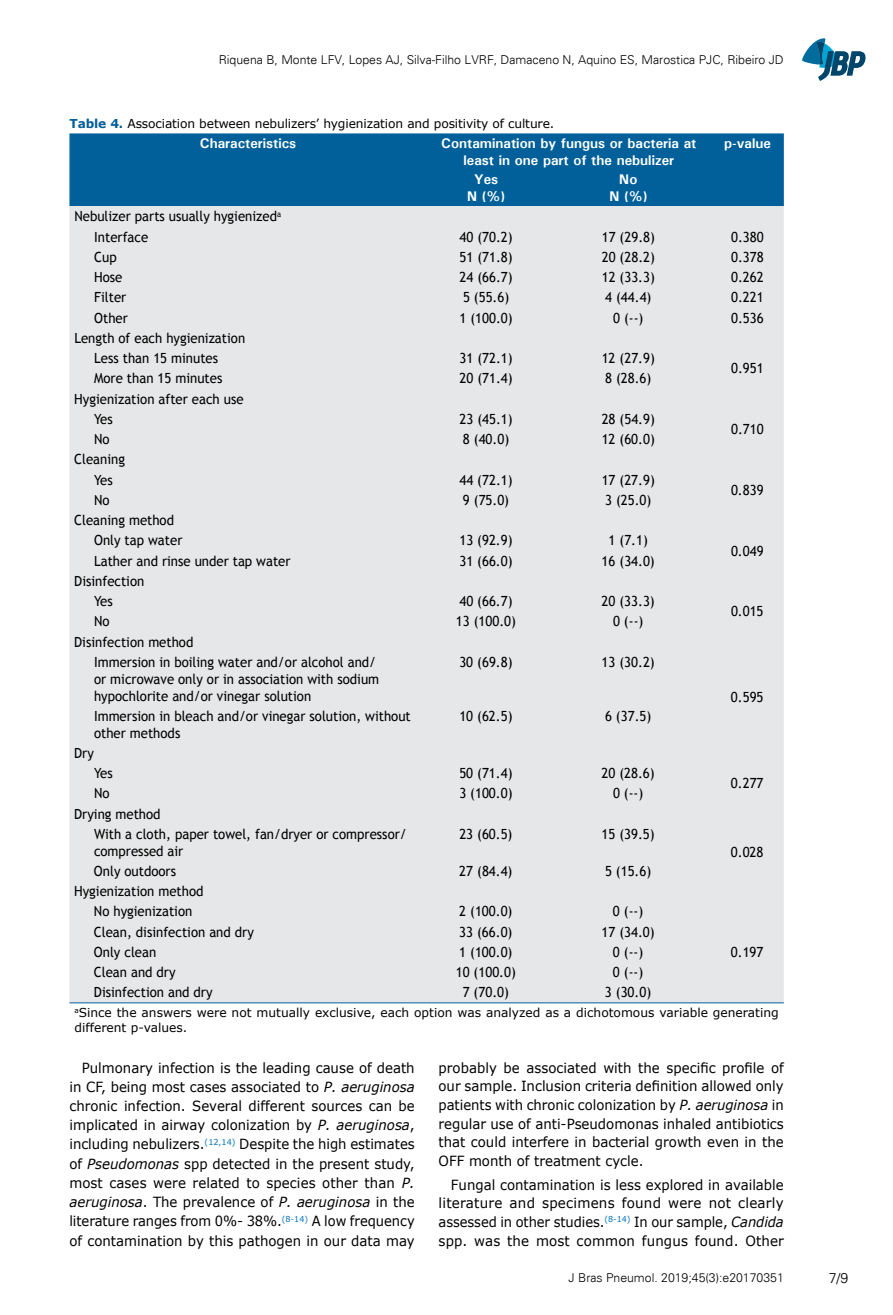
<style>
.page{position:relative;width:893px;height:1315px;background:#fff}
.page>*{position:absolute;margin:0;border:0;box-sizing:border-box;transform-origin:0 0}
.t1{font:14px/20.3px "Trebuchet MS";color:#000;scale:.94 1}
.t2{font:14px/19.2px "Verdana";color:#000;text-align:justify;scale:.95 1}
.t3{font:700 14px/16.8px "Univers";color:#fff;text-align:center}
.t4{font:300 14px "Univers";color:#000}
.t5{font:12.25px/14.7px "Verdana";color:#000}
.t6{font:300 12.25px "Univers";color:#000}
.s1{font-weight:700;color:#01609a}
.s2{font-style:italic}
</style>
<div class="page">
<svg style="left:802px;top:38px;width:64px;height:43px"></svg>
<div style="left:69px;top:133px;width:715px;height:73px;background:#01609a"></div>
<div style="left:69px;top:206px;width:715px;height:796px;background:#e6e7e8"></div>
<hr style="left:69px;top:1002px;width:358px;height:1px;background:#01609a">
<hr style="left:427px;top:1002px;width:119px;height:1px;background:#01609a">
<hr style="left:546px;top:1002px;width:165px;height:1px;background:#01609a">
<hr style="left:711px;top:1002px;width:73px;height:1px;background:#01609a">
<p class="t6" style="left:219px;top:52px;width:567px">Riquena B, Monte LFV, Lopes AJ, Silva-Filho LVRF, Damaceno N, Aquino ES, Marostica PJC, Ribeiro JD</p>
<p class="t5" style="left:69px;top:116px;width:486px"><span class="s1">Table 4.</span> Association between nebulizers’ hygienization and positivity of culture.</p>
<p class="t3" style="left:200px;top:135px;width:98px">Characteristics</p>
<p class="t3" style="left:441px;top:135px;width:257px">Contamination by fungus or bacteria at least in one part of the nebulizer</p>
<p class="t3" style="left:724px;top:135px;width:48px">p-value</p>
<p class="t3" style="left:467px;top:171px;width:40px">Yes<br>N (%)</p>
<p class="t3" style="left:609px;top:171px;width:40px">No<br>N (%)</p>
<p class="t1" style="left:94px;top:206px;width:200px;text-indent:-20px">Nebulizer parts usually hygienized<sup>a<br></sup>Interface</p>
<p class="t1" style="left:460px;top:227px;width:58px">40 (70.2)</p>
<p class="t1" style="left:602px;top:227px;width:58px">17 (29.8)</p>
<p class="t1" style="left:731px;top:227px;width:36px">0.380</p>
<p class="t1" style="left:94px;top:247px;width:25px">Cup</p>
<p class="t1" style="left:460px;top:247px;width:58px">51 (71.8)</p>
<p class="t1" style="left:602px;top:247px;width:58px">20 (28.2)</p>
<p class="t1" style="left:731px;top:247px;width:36px">0.378</p>
<p class="t1" style="left:94px;top:267px;width:32px">Hose</p>
<p class="t1" style="left:460px;top:267px;width:58px">24 (66.7)</p>
<p class="t1" style="left:602px;top:267px;width:58px">12 (33.3)</p>
<p class="t1" style="left:731px;top:267px;width:36px">0.262</p>
<p class="t1" style="left:94px;top:287px;width:36px">Filter</p>
<p class="t1" style="left:463px;top:287px;width:51px">5 (55.6)</p>
<p class="t1" style="left:605px;top:287px;width:51px">4 (44.4)</p>
<p class="t1" style="left:731px;top:287px;width:36px">0.221</p>
<p class="t1" style="left:94px;top:308px;width:37px">Other</p>
<p class="t1" style="left:459px;top:308px;width:58px">1 (100.0)</p>
<p class="t1" style="left:613px;top:308px;width:34px">0 (--)</p>
<p class="t1" style="left:731px;top:308px;width:36px">0.536</p>
<p class="t1" style="left:74px;top:328px;width:183px;text-align:center">Length of each hygienization<br>Less than 15 minutes</p>
<p class="t1" style="left:459px;top:348px;width:58px">31 (72.1)</p>
<p class="t1" style="left:602px;top:348px;width:58px">12 (27.9)</p>
<p class="t1" style="left:731px;top:358px;width:36px">0.951</p>
<p class="t1" style="left:94px;top:368px;width:138px">More than 15 minutes</p>
<p class="t1" style="left:459px;top:368px;width:58px">20 (71.4)</p>
<p class="t1" style="left:605px;top:368px;width:51px">8 (28.6)</p>
<p class="t1" style="left:94px;top:389px;width:160px;text-indent:-20px">Hygienization after each use<br>Yes</p>
<p class="t1" style="left:459px;top:409px;width:58px">23 (45.1)</p>
<p class="t1" style="left:602px;top:409px;width:58px">28 (54.9)</p>
<p class="t1" style="left:731px;top:419px;width:36px">0.710</p>
<p class="t1" style="left:94px;top:429px;width:18px">No</p>
<p class="t1" style="left:463px;top:429px;width:51px">8 (40.0)</p>
<p class="t1" style="left:602px;top:429px;width:58px">12 (60.0)</p>
<p class="t1" style="left:74px;top:449px;width:56px;text-align:center">Cleaning<br>Yes</p>
<p class="t1" style="left:459px;top:470px;width:58px">44 (72.1)</p>
<p class="t1" style="left:602px;top:470px;width:58px">17 (27.9)</p>
<p class="t1" style="left:731px;top:480px;width:36px">0.839</p>
<p class="t1" style="left:94px;top:490px;width:18px">No</p>
<p class="t1" style="left:463px;top:490px;width:51px">9 (75.0)</p>
<p class="t1" style="left:605px;top:490px;width:51px">3 (25.0)</p>
<p class="t1" style="left:94px;top:510px;width:96px;text-indent:-20px">Cleaning method<br>Only tap water</p>
<p class="t1" style="left:459px;top:530px;width:58px">13 (92.9)</p>
<p class="t1" style="left:609px;top:530px;width:43px">1 (7.1)</p>
<p class="t1" style="left:731px;top:541px;width:36px">0.049</p>
<p class="t1" style="left:94px;top:551px;width:211px">Lather and rinse under tap water</p>
<p class="t1" style="left:459px;top:551px;width:58px">31 (66.0)</p>
<p class="t1" style="left:602px;top:551px;width:58px">16 (34.0)</p>
<p class="t1" style="left:94px;top:571px;width:55px;text-indent:-20px">Disinfection<br>Yes</p>
<p class="t1" style="left:459px;top:591px;width:58px">40 (66.7)</p>
<p class="t1" style="left:602px;top:591px;width:58px">20 (33.3)</p>
<p class="t1" style="left:731px;top:601px;width:36px">0.015</p>
<p class="t1" style="left:94px;top:611px;width:18px">No</p>
<p class="t1" style="left:456px;top:611px;width:65px">13 (100.0)</p>
<p class="t1" style="left:613px;top:611px;width:34px">0 (--)</p>
<p class="t1" style="left:94px;top:632px;width:302px;text-indent:-20px">Disinfection method<br>Immersion in boiling water and/or alcohol and/</p>
<p class="t1" style="left:94px;top:670px;width:305px;line-height:16.8px">or microwave only or in association with sodium hypochlorite and/or vinegar solution</p>
<p class="t1" style="left:459px;top:652px;width:58px">30 (69.8)</p>
<p class="t1" style="left:602px;top:652px;width:58px">13 (30.2)</p>
<p class="t1" style="left:731px;top:687px;width:36px">0.595</p>
<p class="t1" style="left:94px;top:707px;width:339px;line-height:16.8px">Immersion in bleach and/or vinegar solution, without other methods</p>
<p class="t1" style="left:459px;top:706px;width:58px">10 (62.5)</p>
<p class="t1" style="left:605px;top:706px;width:51px">6 (37.5)</p>
<p class="t1" style="left:74px;top:743px;width:23px">Dry</p>
<p class="t1" style="left:94px;top:763px;width:21px">Yes</p>
<p class="t1" style="left:459px;top:763px;width:58px">50 (71.4)</p>
<p class="t1" style="left:602px;top:763px;width:58px">20 (28.6)</p>
<p class="t1" style="left:94px;top:783px;width:18px">No</p>
<p class="t1" style="left:459px;top:783px;width:58px">3 (100.0)</p>
<p class="t1" style="left:613px;top:783px;width:34px">0 (--)</p>
<p class="t1" style="left:94px;top:803px;width:334px;text-indent:-20px">Drying method<br>With a cloth, paper towel, fan/dryer or compressor/</p>
<p class="t1" style="left:94px;top:841px;width:97px">compressed air</p>
<p class="t1" style="left:459px;top:824px;width:58px">23 (60.5)</p>
<p class="t1" style="left:601px;top:824px;width:58px">15 (39.5)</p>
<p class="t1" style="left:94px;top:861px;width:89px">Only outdoors</p>
<p class="t1" style="left:459px;top:861px;width:58px">27 (84.4)</p>
<p class="t1" style="left:605px;top:861px;width:51px">5 (15.6)</p>
<p class="t1" style="left:94px;top:881px;width:118px;text-indent:-20px">Hygienization method<br>No hygienization</p>
<p class="t1" style="left:459px;top:901px;width:58px">2 (100.0)</p>
<p class="t1" style="left:613px;top:901px;width:34px">0 (--)</p>
<p class="t1" style="left:731px;top:773px;width:36px">0.277</p>
<p class="t1" style="left:731px;top:842px;width:36px">0.028</p>
<p class="t1" style="left:94px;top:922px;width:172px">Clean, disinfection and dry</p>
<p class="t1" style="left:459px;top:922px;width:58px">33 (66.0)</p>
<p class="t1" style="left:601px;top:922px;width:58px">17 (34.0)</p>
<p class="t1" style="left:94px;top:942px;width:68px">Only clean</p>
<p class="t1" style="left:459px;top:942px;width:58px">1 (100.0)</p>
<p class="t1" style="left:613px;top:942px;width:34px">0 (--)</p>
<p class="t1" style="left:94px;top:962px;width:88px">Clean and dry</p>
<p class="t1" style="left:456px;top:962px;width:65px">10 (100.0)</p>
<p class="t1" style="left:613px;top:962px;width:34px">0 (--)</p>
<p class="t1" style="left:94px;top:982px;width:128px">Disinfection and dry</p>
<p class="t1" style="left:463px;top:982px;width:51px">7 (70.0)</p>
<p class="t1" style="left:605px;top:982px;width:51px">3 (30.0)</p>
<p class="t5" style="left:74px;top:1005px;width:706px"><sup>a</sup>Since the answers were not mutually exclusive, each option was analyzed as a dichotomous variable generating different p-values.</p>
<p class="t1" style="left:731px;top:942px;width:36px">0.197</p>
<p class="t2" style="left:69px;top:1057px;width:365px;text-indent:12px">Pulmonary infection is the leading cause of death in CF, being most cases associated to <span class="s2">P. aeruginosa </span>chronic infection. Several different sources can be implicated in airway colonization by <span class="s2">P. aeruginosa</span>, including nebulizers.<sup>(12,14)</sup> Despite the high estimates of <span class="s2">Pseudomonas</span> spp detected in the present study, most cases were related to species other than <span class="s2">P. aeruginosa</span>. The prevalence of <span class="s2">P. aeruginosa</span> in the literature ranges from 0%- 38%.<sup>(8-14)</sup> A low frequency of contamination by this pathogen in our data may</p>
<p class="t2" style="left:439px;top:1058px;width:365px;line-height:18.7px">probably be associated with the specific profile of our sample. Inclusion criteria definition allowed only patients with chronic colonization by <span class="s2">P. aeruginosa</span> in regular use of anti-Pseudomonas inhaled antibiotics that could interfere in bacterial growth even in the OFF month of treatment cycle.</p>
<p class="t2" style="left:439px;top:1175px;width:365px;line-height:18.7px;text-indent:12px">Fungal contamination is less explored in available literature and specimens found were not clearly assessed in other studies.<sup>(8-14)</sup> In our sample, <span class="s2">Candida </span>spp. was the most common fungus found. Other</p>
<p class="t6" style="left:569px;top:1270px;width:217px">J Bras Pneumol. 2019;45(3):e20170351</p>
<p class="t4" style="left:829px;top:1269px;width:21px">7/9</p>
</div>
